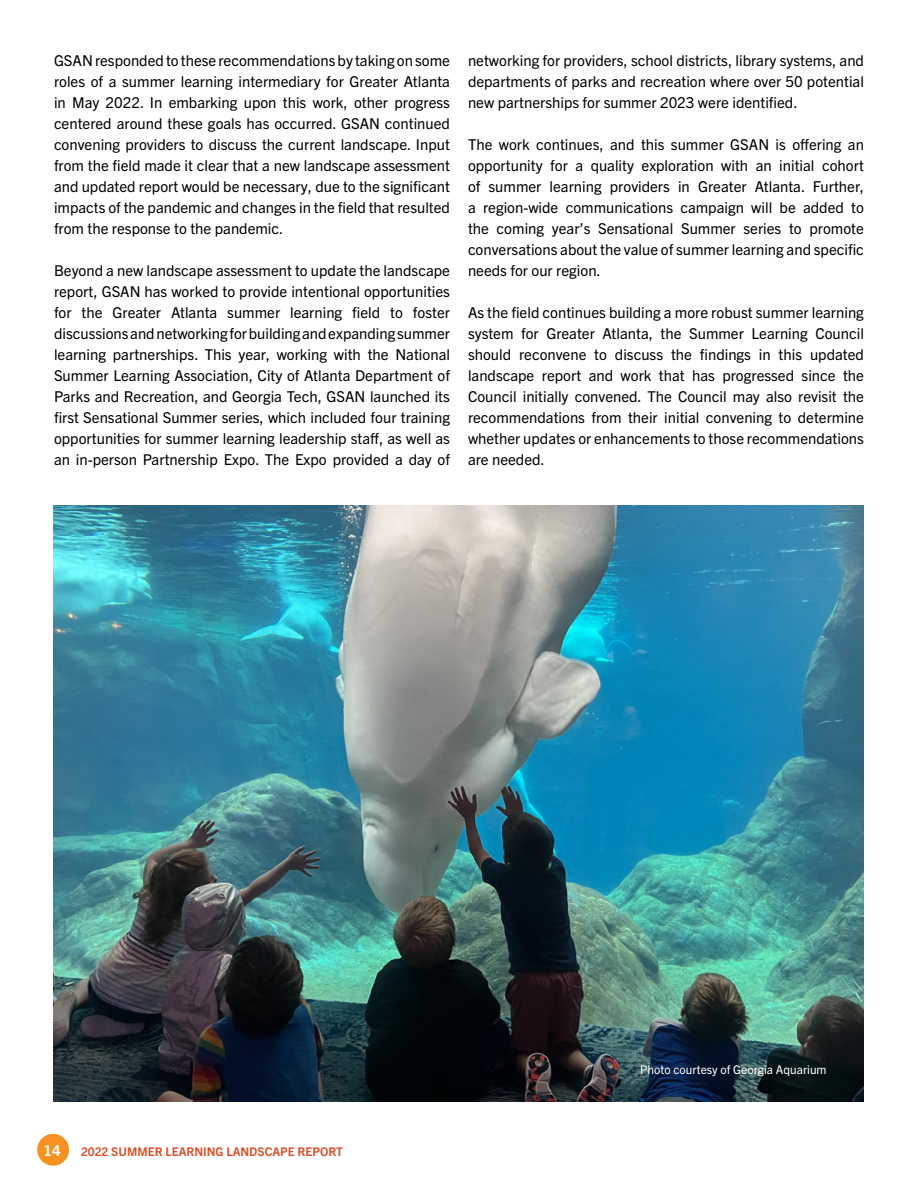
<style>
.page{position:relative;width:918px;height:1188px;background:#fff}
.page>*{position:absolute;margin:0;border:0;box-sizing:border-box;transform-origin:0 0}
.t1{font:15px/21px "Trade Gothic Next LT Pro";color:#000;text-align:justify}
.t2{font:700 15px "Trade Gothic Next LT Pro";color:#fff}
.t3{font:700 12px "Trade Gothic Next LT Pro";color:#db4f27}
.t4{font:12px "Trade Gothic Next LT Pro";color:#fff}
</style>
<div class="page">
<div style="left:37px;top:1134px;width:32px;height:32px;background:#f79220;border-radius:50%"></div>
<img style="left:53px;top:505px;width:811px;height:597px">
<p class="t1" style="left:54px;top:49px;width:398px">GSAN responded to these recommendations by taking on some roles of a summer learning intermediary for Greater Atlanta in May 2022. In embarking upon this work, other progress centered around these goals has occurred. GSAN continued convening providers to discuss the current landscape. Input from the field made it clear that a new landscape assessment and updated report would be necessary, due to the significant impacts of the pandemic and changes in the field that resulted from the response to the pandemic.</p>
<p class="t1" style="left:54px;top:259px;width:398px">Beyond a new landscape assessment to update the landscape report, GSAN has worked to provide intentional opportunities for the Greater Atlanta summer learning field to foster discussions and networking for building and expanding summer learning partnerships. This year, working with the National Summer Learning Association, City of Atlanta Department of Parks and Recreation, and Georgia Tech, GSAN launched its first Sensational Summer series, which included four training opportunities for summer learning leadership staff, as well as an in-person Partnership Expo. The Expo provided a day of</p>
<p class="t1" style="left:468px;top:49px;width:398px">networking for providers, school districts, library systems, and departments of parks and recreation where over 50 potential new partnerships for summer 2023 were identified.</p>
<p class="t1" style="left:468px;top:133px;width:398px">The work continues, and this summer GSAN is offering an opportunity for a quality exploration with an initial cohort of summer learning providers in Greater Atlanta. Further, a region-wide communications campaign will be added to the coming year’s Sensational Summer series to promote conversations about the value of summer learning and specific needs for our region.</p>
<p class="t1" style="left:468px;top:301px;width:398px">As the field continues building a more robust summer learning system for Greater Atlanta, the Summer Learning Council should reconvene to discuss the findings in this updated landscape report and work that has progressed since the Council initially convened. The Council may also revisit the recommendations from their initial convening to determine whether updates or enhancements to those recommendations are needed.</p>
<p class="t2" style="left:44px;top:1140px;width:19px">14</p>
<p class="t3" style="left:81px;top:1143px;width:264px">2022 SUMMER LEARNING LANDSCAPE REPORT</p>
<p class="t4" style="left:640px;top:1062px;width:188px">Photo courtesy of Georgia Aquarium</p>
</div>
